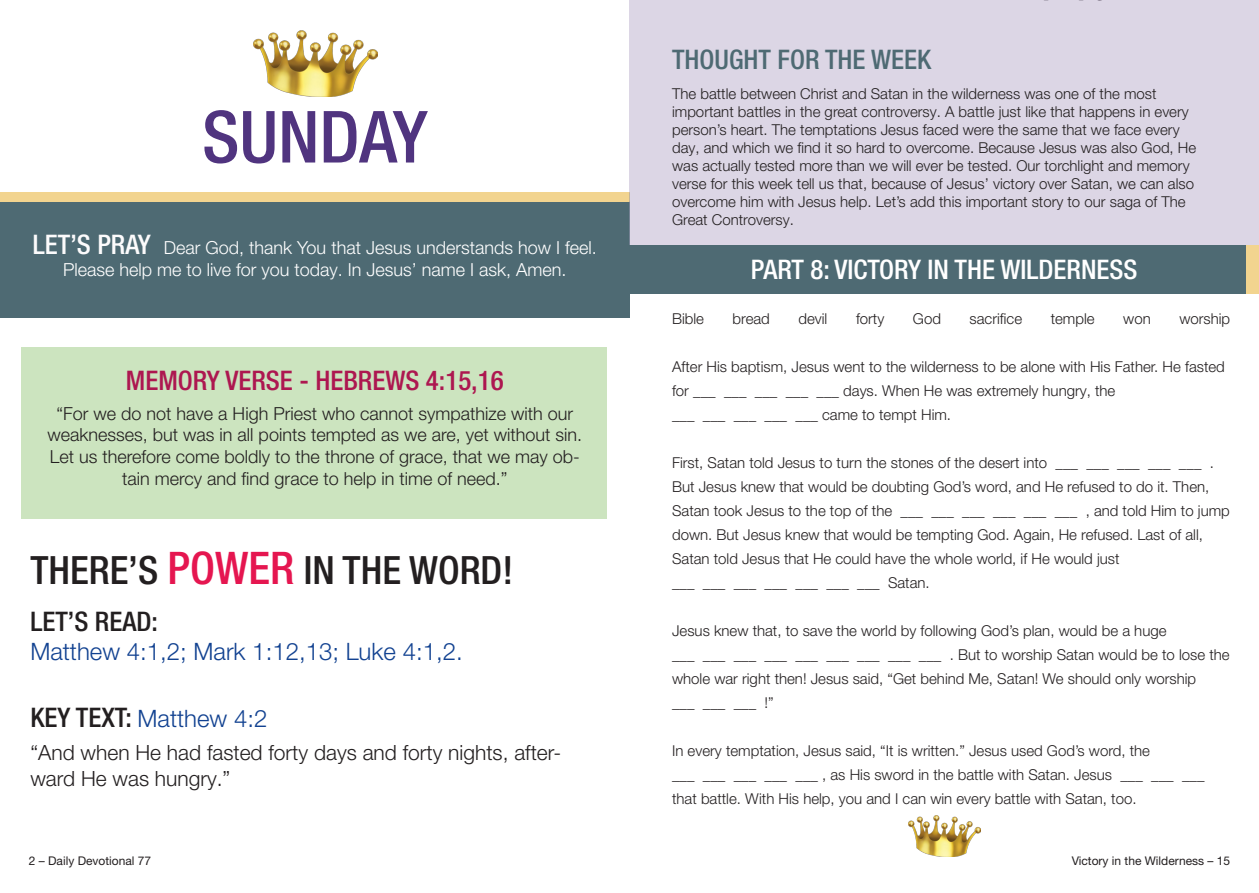
<style>
.page{position:relative;width:1259px;height:893px;background:#fff}
.page>*{position:absolute;margin:0;border:0;box-sizing:border-box;transform-origin:0 0}
.t1{font:500 condensed 72px "Helvetica Neue LT Pro";color:#50347f}
.t2{font:500 condensed 39px "Helvetica Neue LT Pro";color:#231f20}
.t3{font:500 condensed 27px "Helvetica Neue LT Pro";color:#fff}
.t4{font:500 condensed 27px "Helvetica Neue LT Pro";color:#ad1750}
.t5{font:500 condensed 27px "Helvetica Neue LT Pro";color:#4e6a73}
.t6{font:500 condensed 27px "Helvetica Neue LT Pro";color:#231f20}
.t7{font:300 24px "Helvetica Neue LT Pro";color:#124291}
.t8{font:300 21px/25.2px "Helvetica Neue LT Pro";color:#231f20}
.t9{font:300 18px/21.6px "Helvetica Neue LT Pro";color:#231f20;text-align:center}
.t10{font:300 18px/21.6px "Helvetica Neue LT Pro";color:#fff;text-align:center}
.t11{font:300 15px/24px "Helvetica Neue LT Pro";color:#231f20}
.t12{font:12px "Helvetica Neue LT Pro";color:#231f20}
.s1{font-weight:500;font-stretch:condensed;font-size:27px;color:#fcfbfc}
.s2{font-size:45px;color:#e51650}
.s3{font-weight:500;font-stretch:condensed;font-size:27px;color:#231f20}
</style>
<div class="page">
<div style="left:21px;top:347px;width:586px;height:171px;background:#cce4bf"></div>
<img style="left:253px;top:31px;width:125px;height:65px">
<div style="left:0;top:193px;width:629px;height:124px;background:#4e6a73"></div>
<div style="left:0;top:193px;width:629px;height:9px;background:#f2d48f"></div>
<div style="left:629px;top:0;width:630px;height:270px;background:#dcd6e5"></div>
<div style="left:629px;top:246px;width:630px;height:48px;background:#4e6a73"></div>
<div style="left:1246px;top:246px;width:13px;height:48px;background:#f2d48f"></div>
<img style="left:908px;top:815px;width:72px;height:41px">
<p class="t1" style="left:202px;top:94px;width:227px">SUNDAY</p>
<p class="t10" style="left:33px;top:236px;width:565px"><span class="s1">LET’S PRAY</span> Dear God, thank You that Jesus understands how I feel.<br>Please help me to live for you today. In Jesus’ name I ask, Amen.</p>
<p class="t4" style="left:126px;top:364px;width:379px">MEMORY VERSE - HEBREWS 4:15,16</p>
<p class="t9" style="left:48px;top:402px;width:536px">“For we do not have a High Priest who cannot sympathize with our weaknesses, but was in all points tempted as we are, yet without sin.<br>Let us therefore come boldly to the throne of grace, that we may ob&shy;tain mercy and find grace to help in time of need.”</p>
<p class="t2" style="left:30px;top:547px;width:484px">THERE’S <span class="s2">POWER</span> IN THE WORD!</p>
<p class="t6" style="left:30px;top:606px;width:129px">LET’S READ:</p>
<p class="t7" style="left:30px;top:637px;width:434px">Matthew 4:1,2; Mark 1:12,13; Luke 4:1,2.</p>
<p class="t7" style="left:30px;top:703px;width:239px"><span class="s3">KEY TEXT:</span> Matthew 4:2</p>
<p class="t8" style="left:30px;top:740px;width:532px">“And when He had fasted forty days and forty nights, after&shy;ward He was hungry.”</p>
<p class="t12" style="left:29px;top:853px;width:124px">2 – Daily Devotional 77</p>
<p class="t5" style="left:672px;top:44px;width:260px">THOUGHT FOR THE WEEK</p>
<p class="t11" style="left:672px;top:84px;width:526px;line-height:18px">The battle between Christ and Satan in the wilderness was one of the most important battles in the great controversy. A battle just like that happens in every person’s heart. The temptations Jesus faced were the same that we face every day, and which we find it so hard to overcome. Because Jesus was also God, He was actually tested more than we will ever be tested. Our torchlight and memory verse for this week tell us that, because of Jesus’ victory over Satan, we can also overcome him with Jesus help. Let’s add this important story to our saga of The Great Controversy.</p>
<p class="t3" style="left:751px;top:254px;width:388px">PART 8: VICTORY IN THE WILDERNESS</p>
<p class="t11" style="left:672px;top:307px;width:33px">Bible</p>
<p class="t11" style="left:732px;top:307px;width:39px">bread</p>
<p class="t11" style="left:798px;top:307px;width:30px">devil</p>
<p class="t11" style="left:856px;top:307px;width:30px">forty</p>
<p class="t11" style="left:913px;top:307px;width:30px">God</p>
<p class="t11" style="left:969px;top:307px;width:54px">sacrifice</p>
<p class="t11" style="left:1050px;top:307px;width:45px">temple</p>
<p class="t11" style="left:1123px;top:307px;width:29px">won</p>
<p class="t11" style="left:1179px;top:307px;width:52px">worship</p>
<p class="t11" style="left:672px;top:355px;width:554px">After His baptism, Jesus went to the wilderness to be alone with His Father. He fasted for ___ ___ ___ ___ ___ days. When He was extremely hungry, the<br>___ ___ ___ ___ ___ came to tempt Him.</p>
<p class="t11" style="left:672px;top:451px;width:559px">First, Satan told Jesus to turn the stones of the desert into ___ ___ ___ ___ ___ .<br>But Jesus knew that would be doubting God’s word, and He refused to do it. Then, Satan took Jesus to the top of the ___ ___ ___ ___ ___ ___ , and told Him to jump down. But Jesus knew that would be tempting God. Again, He refused. Last of all, Satan told Jesus that He could have the whole world, if He would just<br>___ ___ ___ ___ ___ ___ ___ Satan.</p>
<p class="t11" style="left:672px;top:619px;width:559px">Jesus knew that, to save the world by following God’s plan, would be a huge<br>___ ___ ___ ___ ___ ___ ___ ___ ___ . But to worship Satan would be to lose the whole war right then! Jesus said, “Get behind Me, Satan! We should only worship<br>___ ___ ___ !”</p>
<p class="t11" style="left:672px;top:739px;width:534px">In every temptation, Jesus said, “It is written.” Jesus used God’s word, the<br>___ ___ ___ ___ ___ , as His sword in the battle with Satan. Jesus ___ ___ ___ that battle. With His help, you and I can win every battle with Satan, too.</p>
<p class="t12" style="left:1071px;top:853px;width:160px">Victory in the Wilderness – 15</p>
</div>
